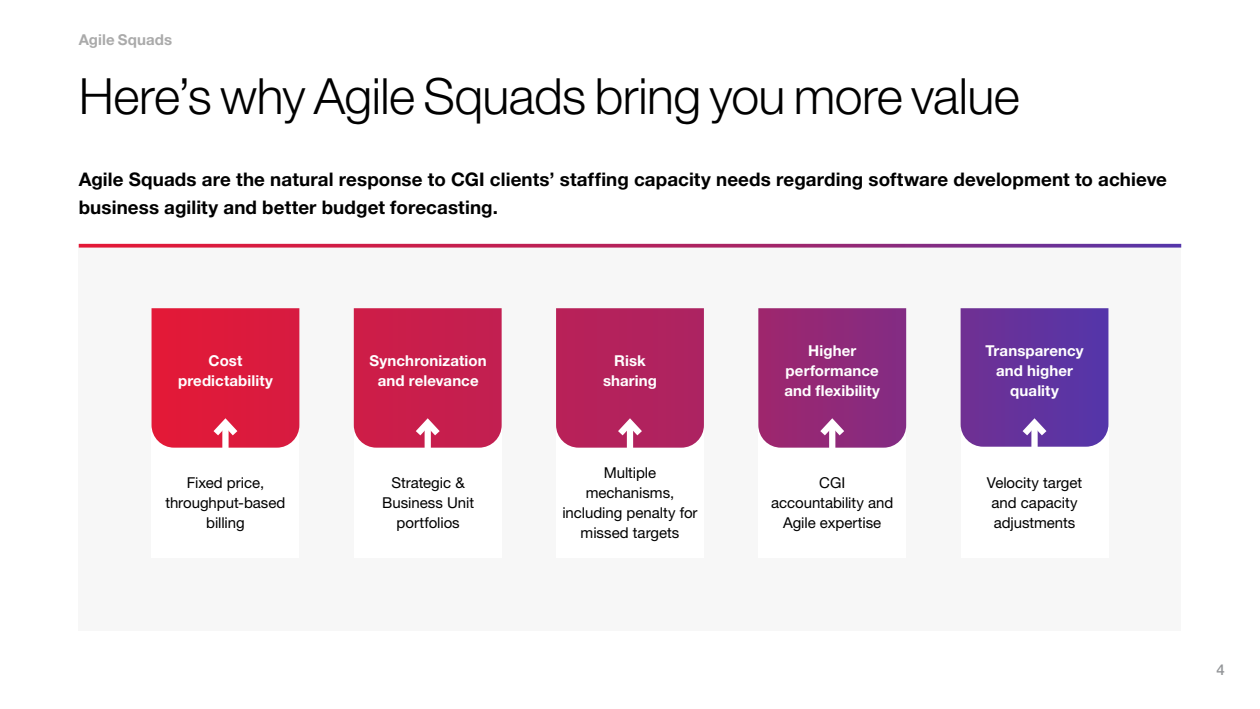
<style>
.page{position:relative;width:1260px;height:709px;background:#fff}
.page>*{position:absolute;margin:0;border:0;box-sizing:border-box;transform-origin:0 0}
.t1{font:300 50px "Helvetica Neue LT Pro";letter-spacing:-.01em;color:#000}
.t2{font:700 18.75px/28.1px "Helvetica Neue LT Pro";letter-spacing:.005em;color:#000}
.t3{font:15px/20px "Helvetica Neue LT Pro";letter-spacing:-.005em;color:#000;text-align:center}
.t4{font:700 15px/20px "Helvetica Neue LT Pro";letter-spacing:.005em;color:#fff;text-align:center}
.t5{font:700 15px "Helvetica Neue LT Pro";letter-spacing:.01em;color:#aaa}
.t6{font:500 15px "Helvetica Neue LT Pro";color:#939598}
</style>
<div class="page">
<div style="left:79px;top:244px;width:1102px;height:386px;background:#f7f7f7"></div>
<svg style="left:79px;top:244px;width:1102px;height:4px;background:#b23972"></svg>
<div style="left:152px;top:428px;width:147px;height:130px;background:#fff"></div>
<div style="left:152px;top:308px;width:147px;height:140px;background:#de1a3c"></div>
<div style="left:354px;top:428px;width:148px;height:130px;background:#fff"></div>
<div style="left:354px;top:308px;width:148px;height:140px;background:#c81e4c"></div>
<div style="left:556px;top:428px;width:148px;height:130px;background:#fff"></div>
<div style="left:556px;top:308px;width:148px;height:140px;background:#b3225d"></div>
<div style="left:758px;top:428px;width:148px;height:130px;background:#fff"></div>
<svg style="left:758px;top:308px;width:148px;height:140px;background:#932f7c"></svg>
<div style="left:961px;top:428px;width:147px;height:130px;background:#fff"></div>
<svg style="left:961px;top:308px;width:147px;height:139px;background:#6638a0"></svg>
<p class="t5" style="left:79px;top:30px;width:95px">Agile Squads</p>
<h1 class="t1" style="left:79px;top:66px;width:943px">Here’s why Agile Squads bring you more value</h1>
<p class="t2" style="left:79px;top:165px;width:1090px">Agile Squads are the natural response to CGI clients’ staffing capacity needs regarding software development to achieve business agility and better budget forecasting.</p>
<p class="t4" style="left:178px;top:350px;width:96px">Cost predictability</p>
<p class="t4" style="left:603px;top:350px;width:55px">Risk sharing</p>
<p class="t4" style="left:784px;top:340px;width:97px">Higher performance and flexibility</p>
<p class="t4" style="left:985px;top:340px;width:100px">Transparency and higher quality</p>
<p class="t4" style="left:370px;top:350px;width:119px">Synchronization and relevance</p>
<p class="t3" style="left:165px;top:472px;width:122px">Fixed price, throughput-based billing</p>
<p class="t3" style="left:382px;top:472px;width:93px">Strategic &amp;<br>Business Unit portfolios</p>
<p class="t3" style="left:562px;top:462px;width:137px">Multiple mechanisms, including penalty for missed targets</p>
<p class="t3" style="left:771px;top:472px;width:124px">CGI accountability and<br>Agile expertise</p>
<p class="t3" style="left:987px;top:472px;width:97px">Velocity target and capacity adjustments</p>
<p class="t6" style="left:1216px;top:660px;width:10px">4</p>
</div>
